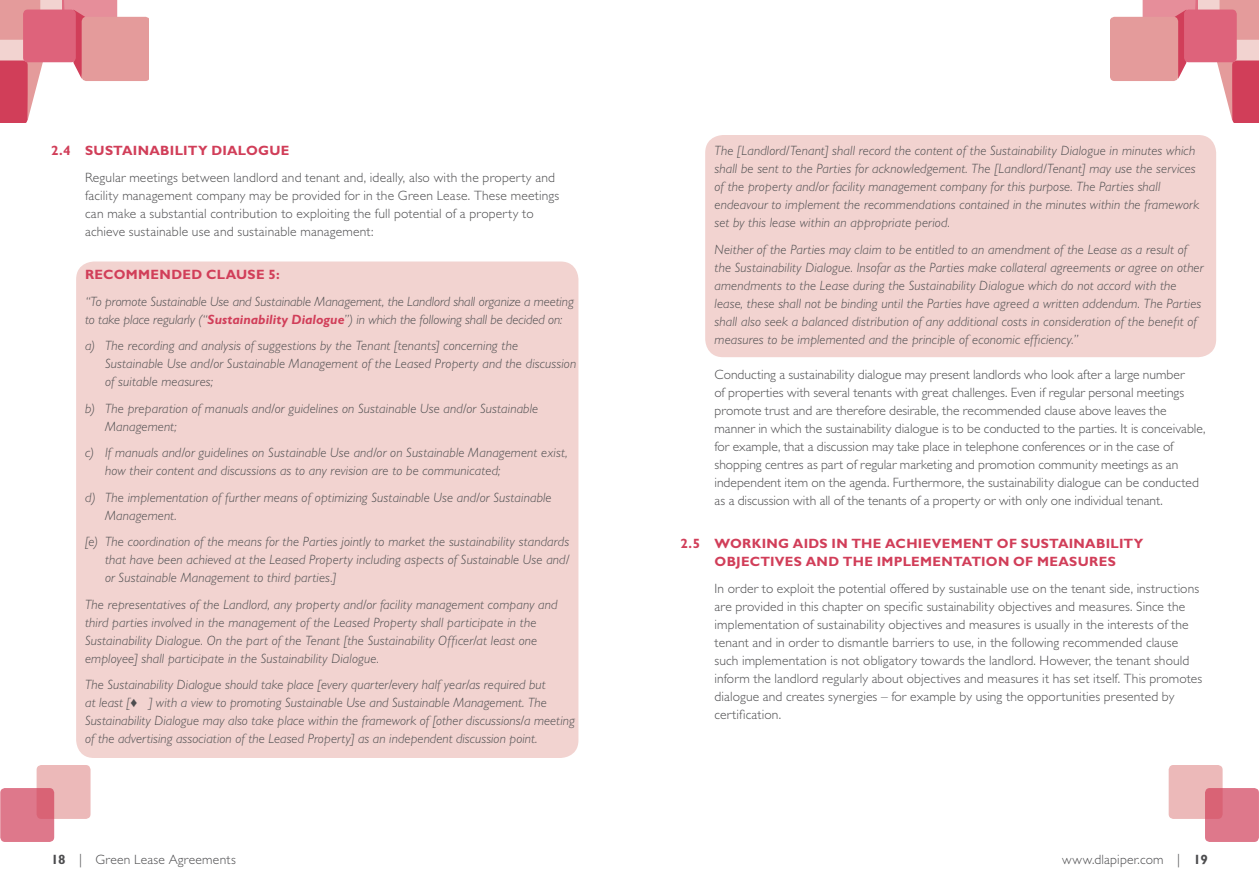
<style>
.page{position:relative;width:1259px;height:893px;background:#fff}
.page>*{position:absolute;margin:0;border:0;box-sizing:border-box;transform-origin:0 0}
.t1{font:italic 300 13.5px/18px "Gill Sans Std";letter-spacing:.01em;color:#4d4d4f}
.t2{font:300 13.5px/18px "Gill Sans Std";letter-spacing:.01em;color:#4d4d4f}
.t3{font:700 13.5px "Gill Sans Std";letter-spacing:.025em;color:#d13e59}
.s1{font-weight:700;color:#d13e59}
.s2{font-family:"Haettenschweiler";font-weight:400;font-style:normal}
.s3{font-weight:700}
</style>
<div class="page">
<div style="left:37px;top:765px;width:54px;height:54px;background:#ecb9b9;border-radius:5px"></div>
<div style="left:0;top:788px;width:54px;height:54px;background:linear-gradient(to right,#df7c8f,#db6d7f);border-radius:5px"></div>
<div style="left:1168px;top:765px;width:54px;height:54px;background:#ecb9b9;border-radius:5px"></div>
<svg style="left:1205px;top:788px;width:54px;height:54px;background:#dd7487"></svg>
<svg style="left:0;top:0;width:149px;height:122px"></svg>
<svg style="left:1111px;top:0;width:148px;height:122px"></svg>
<div style="left:76px;top:261px;width:502px;height:497px;background:#f2d3d0;border-radius:18px"></div>
<div style="left:705px;top:135px;width:511px;height:222px;background:#f2d3d0;border-radius:18px"></div>
<p class="t3" style="left:51px;top:143px;width:64px">2.4 SUSTAINABILIT</p>
<p class="t3" style="left:198px;top:143px;width:24px">Y DIALOG</p>
<p class="t3" style="left:269px;top:143px;width:20px">UE</p>
<p class="t2" style="left:85px;top:168px;width:476px">Regular meetings between landlord and tenant and, ideally, also with the property and facility management company may be provided for in the Green Lease. These meetings can make a substantial contribution to exploiting the full potential of a property to achieve sustainable use and sustainable management:</p>
<p class="t3" style="left:85px;top:267px;width:41px">RECOMMENDED</p>
<p class="t3" style="left:206px;top:267px;width:75px">CLAUSE 5:</p>
<p class="t1" style="left:85px;top:292px;width:490px">“To promote Sustainable Use and Sustainable Management, the Landlord shall organize a meeting to take place regularly (“<span class="s1">Sustainability Dialogue</span>”) in which the following shall be decided on:</p>
<p class="t1" style="left:105px;top:337px;width:472px;text-indent:-20px">a) The recording and analysis of suggestions by the Tenant [tenants] concerning the<br>Sustainable Use and/or Sustainable Management of the Leased Property and the discussion of suitable measures;</p>
<p class="t1" style="left:105px;top:399px;width:435px;text-indent:-20px">b) The preparation of manuals and/or guidelines on Sustainable Use and/or Sustainable<br>Management;</p>
<p class="t1" style="left:105px;top:444px;width:464px;text-indent:-20px">c) If manuals and/or guidelines on Sustainable Use and/or on Sustainable Management exist, how their content and discussions as to any revision are to be communicated;</p>
<p class="t1" style="left:105px;top:488px;width:448px;text-indent:-20px">d) The implementation of further means of optimizing Sustainable Use and/or Sustainable<br>Management.</p>
<p class="t1" style="left:105px;top:533px;width:466px;text-align:justify;text-indent:-20px">[e) The coordination of the means for the Parties jointly to market the sustainability standards that have been achieved at the Leased Property including aspects of Sustainable Use and/ or Sustainable Management to third parties.]</p>
<p class="t1" style="left:85px;top:595px;width:474px">The representatives of the Landlord, any property and/or facility management company and third parties involved in the management of the Leased Property shall participate in the Sustainability Dialogue. On the part of the Tenant [the Sustainability Officer/at least one employee] shall participate in the Sustainability Dialogue.</p>
<p class="t1" style="left:85px;top:676px;width:491px">The Sustainability Dialogue should take place [every quarter/every half year/as required but<br>at least [<span class="s2">♦</span> ] with a view to promoting Sustainable Use and Sustainable Management. The Sustainability Dialogue may also take place within the framework of [other discussions/a meeting of the advertising association of the Leased Property] as an independent discussion point.</p>
<p class="t1" style="left:714px;top:142px;width:486px">The [Landlord/Tenant] shall record the content of the Sustainability Dialogue in minutes which shall be sent to the Parties for acknowledgement. The [Landlord/Tenant] may use the services of the property and/or facility management company for this purpose. The Parties shall endeavour to implement the recommendations contained in the minutes within the framework set by this lease within an appropriate period.</p>
<p class="t1" style="left:714px;top:240px;width:490px">Neither of the Parties may claim to be entitled to an amendment of the Lease as a result of the Sustainability Dialogue. Insofar as the Parties make collateral agreements or agree on other amendments to the Lease during the Sustainability Dialogue which do not accord with the lease, these shall not be binding until the Parties have agreed a written addendum. The Parties shall also seek a balanced distribution of any additional costs in consideration of the benefit of measures to be implemented and the principle of economic efficiency.”</p>
<p class="t2" style="left:714px;top:365px;width:492px">Conducting a sustainability dialogue may present landlords who look after a large number<br>of properties with several tenants with great challenges. Even if regular personal meetings promote trust and are therefore desirable, the recommended clause above leaves the manner in which the sustainability dialogue is to be conducted to the parties. It is conceivable, for example, that a discussion may take place in telephone conferences or in the case of shopping centres as part of regular marketing and promotion community meetings as an independent item on the agenda. Furthermore, the sustainability dialogue can be conducted as a discussion with all of the tenants of a property or with only one individual tenant.</p>
<p class="t3" style="left:680px;top:536px;width:91px">2.5 WORKING</p>
<p class="t3" style="left:793px;top:536px;width:10px">AIDS</p>
<p class="t3" style="left:831px;top:536px;width:31px">IN THE</p>
<p class="t3" style="left:885px;top:536px;width:30px">ACHIE</p>
<p class="t3" style="left:931px;top:536px;width:22px">VEMENT</p>
<p class="t3" style="left:997px;top:536px;width:54px">OF SUSTAINABILIT</p>
<p class="t3" style="left:1134px;top:536px;width:11px">Y</p>
<p class="t3" style="left:714px;top:554px;width:104px">OBJECTIVES AND</p>
<p class="t3" style="left:843px;top:554px;width:11px">THE</p>
<p class="t3" style="left:876px;top:554px;width:11px">IMPLEMENTATION</p>
<p class="t3" style="left:1013px;top:554px;width:35px">OF MEAS</p>
<p class="t3" style="left:1077px;top:554px;width:21px">URES</p>
<p class="t2" style="left:714px;top:579px;width:489px">In order to exploit the potential offered by sustainable use on the tenant side, instructions are provided in this chapter on specific sustainability objectives and measures. Since the implementation of sustainability objectives and measures is usually in the interests of the tenant and in order to dismantle barriers to use, in the following recommended clause such implementation is not obligatory towards the landlord. However, the tenant should inform the landlord regularly about objectives and measures it has set itself. This promotes dialogue and creates synergies – for example by using the opportunities presented by certification.</p>
<p class="t2" style="left:51px;top:851px;width:186px"><span class="s3">18</span> | Green Lease Agreements</p>
<p class="t2" style="left:1062px;top:851px;width:147px">www.dlapiper.com | <span class="s3">19</span></p>
</div>
